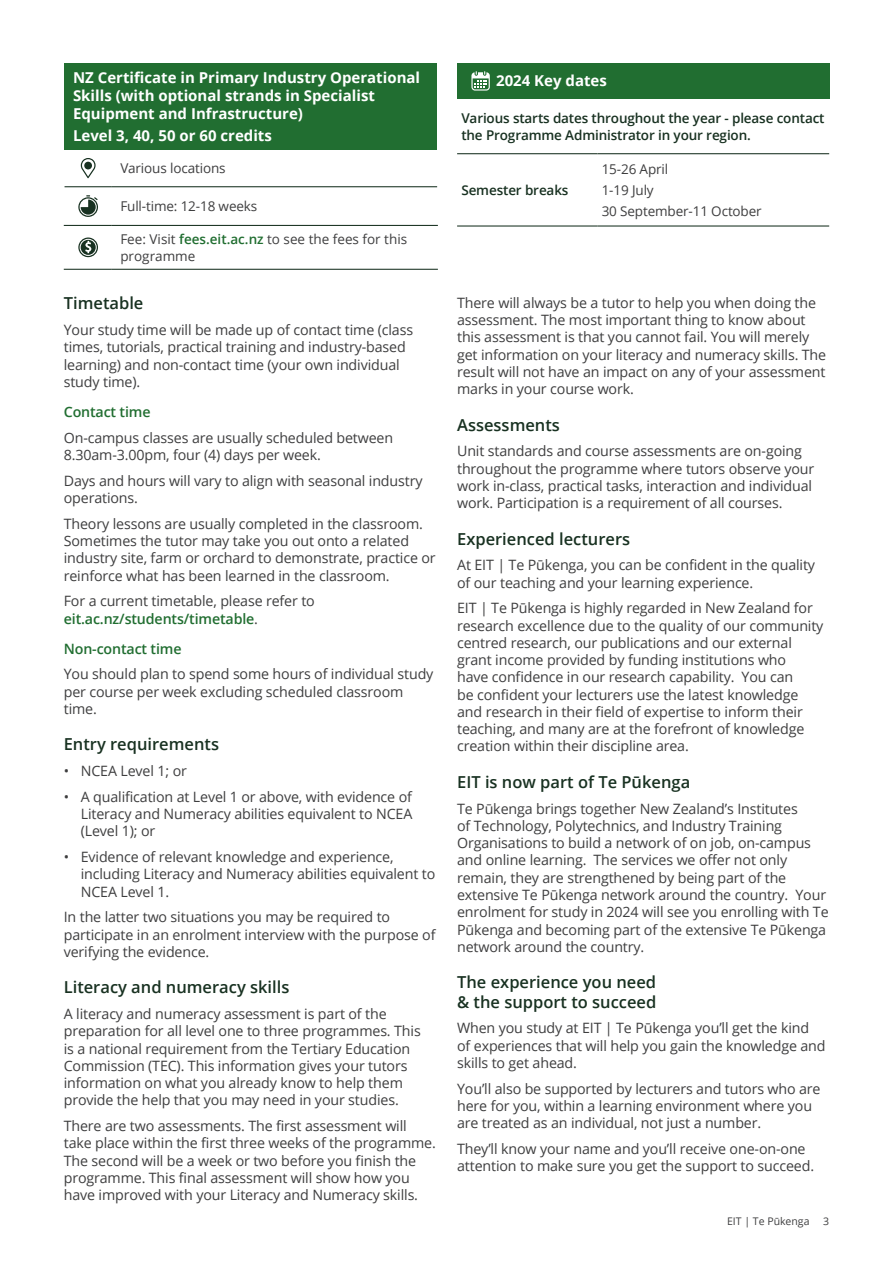
<style>
.page{position:relative;width:893px;height:1263px;background:#fff}
.page>*{position:absolute;margin:0;border:0;box-sizing:border-box;transform-origin:0 0}
.t1{font:600 16.5px/19.5px "Open Sans";color:#183121}
.t2{font:700 15px/18px "Open Sans";color:#fff}
.t3{font:14.25px/17.2px "Open Sans";letter-spacing:-.01em;color:#3e3e3f}
.t4{font:600 14.25px "Open Sans";letter-spacing:-.01em;color:#216e31}
.t5{font:13.5px/20.7px "Open Sans";letter-spacing:-.01em;color:#3e3e3f}
.t6{font:600 13.5px/16.5px "Open Sans";letter-spacing:-.01em;color:#183121}
.t7{font:10.5px "Open Sans";color:#3e3e3f}
.s1{font-weight:600;color:#216e31}
</style>
<div class="page">
<div style="left:65px;top:63px;width:372px;height:86px;background:#216e31"></div>
<hr style="left:65px;top:186px;width:47px;height:1px;background:#183121">
<hr style="left:112px;top:186px;width:325px;height:1px;background:#183121">
<hr style="left:64px;top:225px;width:48px;height:1px;background:#183121">
<hr style="left:112px;top:225px;width:326px;height:1px;background:#183121">
<hr style="left:64px;top:269px;width:48px;height:1px;background:#183121">
<hr style="left:112px;top:269px;width:326px;height:1px;background:#183121">
<svg style="left:81px;top:158px;width:15px;height:20px"></svg>
<svg style="left:78px;top:195px;width:20px;height:22px"></svg>
<svg style="left:78px;top:237px;width:20px;height:20px"></svg>
<div style="left:457px;top:63px;width:372px;height:35px;background:#216e31"></div>
<hr style="left:457px;top:153px;width:140px;height:1px;background:#183121">
<hr style="left:457px;top:225px;width:140px;height:2px;background:#183121">
<hr style="left:597px;top:153px;width:232px;height:1px;background:#183121">
<hr style="left:597px;top:225px;width:232px;height:2px;background:#183121">
<svg style="left:471px;top:71px;width:19px;height:20px"></svg>
<p class="t2" style="left:73px;top:68px;width:349px">NZ Certificate in Primary Industry Operational<br>Skills (with optional strands in Specialist<br>Equipment and Infrastructure)</p>
<p class="t2" style="left:73px;top:126px;width:200px">Level 3, 40, 50 or 60 credits</p>
<p class="t5" style="left:120px;top:158px;width:107px">Various locations</p>
<p class="t5" style="left:120px;top:196px;width:138px">Full-time: 12-18 weeks</p>
<p class="t5" style="left:120px;top:231px;width:288px;line-height:16.5px">Fee: Visit <span class="s1">fees.eit.ac.nz</span> to see the fees for this programme</p>
<p class="t1" style="left:64px;top:293px;width:81px">Timetable</p>
<p class="t3" style="left:64px;top:321px;width:351px">Your study time will be made up of contact time (class times, tutorials, practical training and industry-based learning) and non-contact time (your own individual study time).</p>
<p class="t4" style="left:64px;top:402px;width:88px">Contact time</p>
<p class="t3" style="left:64px;top:429px;width:331px">On-campus classes are usually scheduled between<br>8.30am-3.00pm, four (4) days per week.</p>
<p class="t3" style="left:64px;top:472px;width:360px">Days and hours will vary to align with seasonal industry operations.</p>
<p class="t3" style="left:64px;top:515px;width:373px">Theory lessons are usually completed in the classroom.<br>Sometimes the tutor may take you out onto a related industry site, farm or orchard to demonstrate, practice or reinforce what has been learned in the classroom.</p>
<p class="t3" style="left:64px;top:592px;width:253px">For a current timetable, please refer to <span class="s1">eit.ac.nz/students/timetable</span>.</p>
<p class="t4" style="left:64px;top:639px;width:119px">Non-contact time</p>
<p class="t3" style="left:64px;top:665px;width:371px">You should plan to spend some hours of individual study per course per week excluding scheduled classroom time.</p>
<p class="t1" style="left:64px;top:734px;width:157px">Entry requirements</p>
<p class="t3" style="left:64px;top:762px;width:125px">• NCEA Level 1; or</p>
<p class="t3" style="left:81px;top:788px;width:333px;text-align:justify;text-indent:-17px">• A qualification at Level 1 or above, with evidence of Literacy and Numeracy abilities equivalent to NCEA (Level 1); or</p>
<p class="t3" style="left:81px;top:848px;width:356px;text-indent:-17px">• Evidence of relevant knowledge and experience, including Literacy and Numeracy abilities equivalent to<br>NCEA Level 1.</p>
<p class="t3" style="left:64px;top:908px;width:373px">In the latter two situations you may be required to participate in an enrolment interview with the purpose of verifying the evidence.</p>
<p class="t1" style="left:64px;top:977px;width:227px">Literacy and numeracy skills</p>
<p class="t3" style="left:64px;top:1005px;width:358px">A literacy and numeracy assessment is part of the preparation for all level one to three programmes. This is a national requirement from the Tertiary Education Commission (TEC). This information gives your tutors information on what you already know to help them provide the help that you may need in your studies.</p>
<p class="t3" style="left:64px;top:1117px;width:374px">There are two assessments. The first assessment will take place within the first three weeks of the programme.<br>The second will be a week or two before you finish the programme. This final assessment will show how you have improved with your Literacy and Numeracy skills.</p>
<p class="t2" style="left:496px;top:71px;width:112px">2024 Key dates</p>
<p class="t6" style="left:461px;top:110px;width:365px">Various starts dates throughout the year - please contact the Programme Administrator in your region.</p>
<p class="t6" style="left:461px;top:182px;width:109px">Semester breaks</p>
<p class="t5" style="left:602px;top:159px;width:162px">15-26 April<br>1-19 July<br>30 September-11 October</p>
<p class="t3" style="left:457px;top:294px;width:371px">There will always be a tutor to help you when doing the assessment. The most important thing to know about this assessment is that you cannot fail. You will merely get information on your literacy and numeracy skills. The result will not have an impact on any of your assessment marks in your course work.</p>
<p class="t1" style="left:457px;top:414px;width:104px">Assessments</p>
<p class="t3" style="left:457px;top:442px;width:359px">Unit standards and course assessments are on-going throughout the programme where tutors observe your work in-class, practical tasks, interaction and individual work. Participation is a requirement of all courses.</p>
<p class="t1" style="left:457px;top:529px;width:175px">Experienced lecturers</p>
<p class="t3" style="left:457px;top:556px;width:360px">At EIT | Te Pūkenga, you can be confident in the quality of our teaching and your learning experience.</p>
<p class="t3" style="left:457px;top:599px;width:368px">EIT | Te Pūkenga is highly regarded in New Zealand for research excellence due to the quality of our community centred research, our publications and our external grant income provided by funding institutions who<br>have confidence in our research capability. You can<br>be confident your lecturers use the latest knowledge and research in their field of expertise to inform their teaching, and many are at the forefront of knowledge creation within their discipline area.</p>
<p class="t1" style="left:457px;top:772px;width:235px">EIT is now part of Te Pūkenga</p>
<p class="t3" style="left:457px;top:799px;width:373px">Te Pūkenga brings together New Zealand’s Institutes<br>of Technology, Polytechnics, and Industry Training Organisations to build a network of on job, on-campus and online learning. The services we offer not only remain, they are strengthened by being part of the extensive Te Pūkenga network around the country. Your enrolment for study in 2024 will see you enrolling with Te Pūkenga and becoming part of the extensive Te Pūkenga network around the country.</p>
<p class="t1" style="left:457px;top:972px;width:201px">The experience you need &amp; the support to succeed</p>
<p class="t3" style="left:457px;top:1019px;width:370px">When you study at EIT | Te Pūkenga you’ll get the kind of experiences that will help you gain the knowledge and skills to get ahead.</p>
<p class="t3" style="left:457px;top:1079px;width:365px">You’ll also be supported by lecturers and tutors who are here for you, within a learning environment where you are treated as an individual, not just a number.</p>
<p class="t3" style="left:457px;top:1140px;width:359px">They’ll know your name and you’ll receive one-on-one attention to make sure you get the support to succeed.</p>
<p class="t7" style="left:727px;top:1214px;width:84px">EIT | Te Pūkenga</p>
<p class="t7" style="left:823px;top:1214px;width:8px">3</p>
</div>
